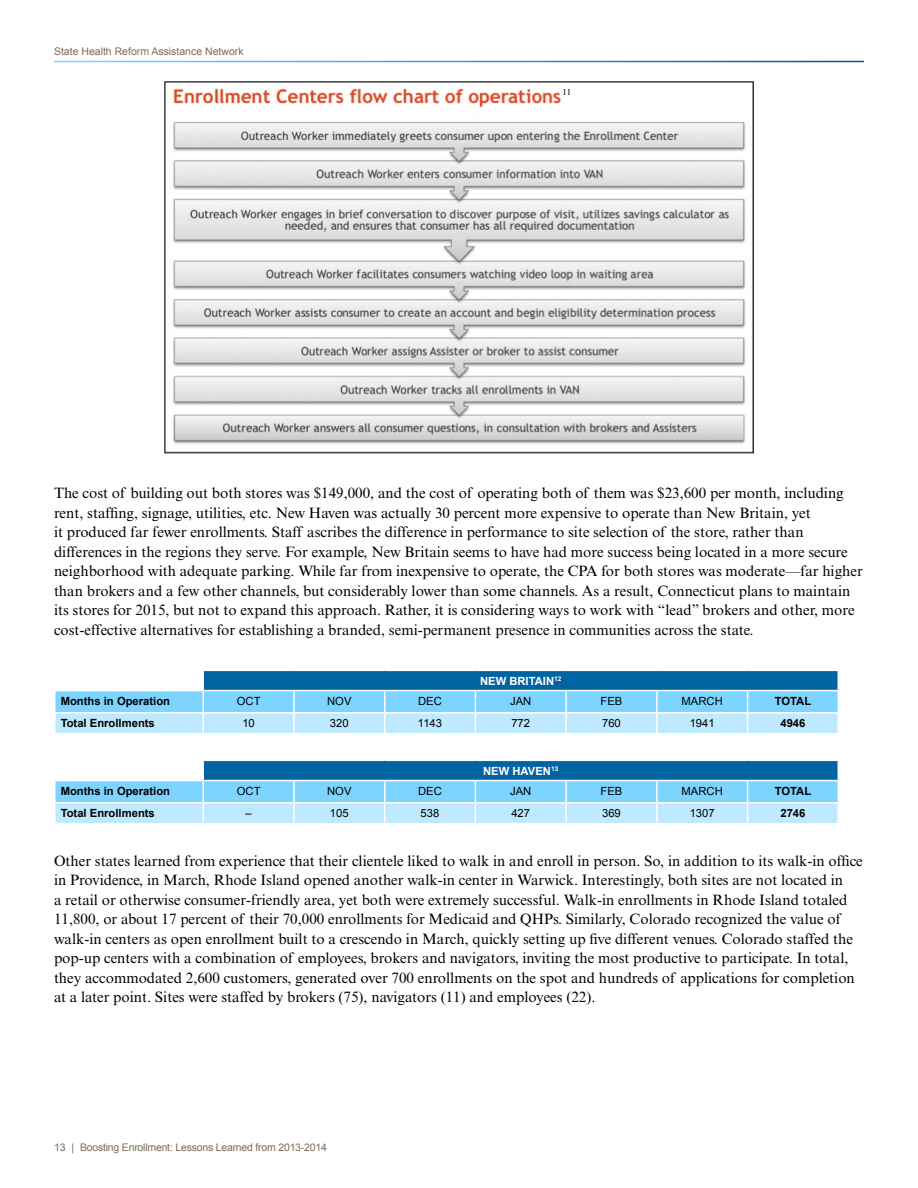
<style>
.page{position:relative;width:918px;height:1188px;background:#fff}
.page>*{position:absolute;margin:0;border:0;box-sizing:border-box;transform-origin:0 0}
.t1{font:15px/19.5px "Times New Roman MT Std";color:#000}
.t2{font:700 11.25px "Arial";color:#000}
.t3{font:11.25px "Arial";color:#000}
.t4{font:700 11.25px "Arial";color:#fff}
.t5{font:10.5px "Arial";letter-spacing:-.02em;color:#7c6a55}
.t6{font:10.5px "Arial";color:#7c6a55}
.t7{font:8.7px "Times New Roman MT Std";color:#000}
</style>
<div class="page">
<img style="left:165px;top:81px;width:588px;height:373px">
<svg style="left:55px;top:671px;width:784px;height:62px;background:#82c4e8"></svg>
<svg style="left:55px;top:761px;width:784px;height:62px;background:#82c4e8"></svg>
<p class="t6" style="left:54px;top:44px;width:191px">State Health Reform Assistance Network</p>
<p class="t7" style="left:563px;top:87px;width:10px">11</p>
<p class="t1" style="left:54px;top:483px;width:810px">The cost of building out both stores was $149,000, and the cost of operating both of them was $23,600 per month, including rent, staffing, signage, utilities, etc. New Haven was actually 30 percent more expensive to operate than New Britain, yet<br>it produced far fewer enrollments. Staff ascribes the difference in performance to site selection of the store, rather than differences in the regions they serve. For example, New Britain seems to have had more success being located in a more secure neighborhood with adequate parking. While far from inexpensive to operate, the CPA for both stores was moderate—far higher than brokers and a few other channels, but considerably lower than some channels. As a result, Connecticut plans to maintain its stores for 2015, but not to expand this approach. Rather, it is considering ways to work with “lead” brokers and other, more cost-effective alternatives for establishing a branded, semi-permanent presence in communities across the state.</p>
<p class="t4" style="left:480px;top:673px;width:83px">NEW BRITAIN<sup>12</sup></p>
<p class="t2" style="left:61px;top:693px;width:111px">Months in Operation</p>
<p class="t3" style="left:237px;top:693px;width:25px">OCT</p>
<p class="t3" style="left:327px;top:693px;width:26px">NOV</p>
<p class="t3" style="left:418px;top:693px;width:25px">DEC</p>
<p class="t3" style="left:510px;top:693px;width:23px">JAN</p>
<p class="t3" style="left:601px;top:693px;width:23px">FEB</p>
<p class="t3" style="left:682px;top:693px;width:43px">MARCH</p>
<p class="t2" style="left:775px;top:693px;width:38px">TOTAL</p>
<p class="t2" style="left:61px;top:716px;width:96px">Total Enrollments</p>
<p class="t3" style="left:242px;top:716px;width:14px">10</p>
<p class="t3" style="left:330px;top:716px;width:20px">320</p>
<p class="t3" style="left:418px;top:716px;width:26px">1143</p>
<p class="t3" style="left:511px;top:716px;width:20px">772</p>
<p class="t3" style="left:602px;top:716px;width:20px">760</p>
<p class="t3" style="left:690px;top:716px;width:27px">1941</p>
<p class="t2" style="left:780px;top:716px;width:27px">4946</p>
<p class="t4" style="left:483px;top:763px;width:77px">NEW HAVEN<sup>13</sup></p>
<p class="t2" style="left:61px;top:783px;width:111px">Months in Operation</p>
<p class="t3" style="left:237px;top:783px;width:25px">OCT</p>
<p class="t3" style="left:327px;top:783px;width:26px">NOV</p>
<p class="t3" style="left:418px;top:783px;width:25px">DEC</p>
<p class="t3" style="left:510px;top:783px;width:23px">JAN</p>
<p class="t3" style="left:601px;top:783px;width:23px">FEB</p>
<p class="t3" style="left:682px;top:783px;width:43px">MARCH</p>
<p class="t2" style="left:775px;top:783px;width:38px">TOTAL</p>
<p class="t2" style="left:61px;top:806px;width:96px">Total Enrollments</p>
<p class="t3" style="left:245px;top:806px;width:8px">–</p>
<p class="t3" style="left:330px;top:806px;width:20px">105</p>
<p class="t3" style="left:421px;top:806px;width:20px">538</p>
<p class="t3" style="left:511px;top:806px;width:20px">427</p>
<p class="t3" style="left:602px;top:806px;width:20px">369</p>
<p class="t3" style="left:690px;top:806px;width:27px">1307</p>
<p class="t2" style="left:780px;top:806px;width:27px">2746</p>
<p class="t1" style="left:54px;top:851px;width:810px">Other states learned from experience that their clientele liked to walk in and enroll in person. So, in addition to its walk-in office in Providence, in March, Rhode Island opened another walk-in center in Warwick. Interestingly, both sites are not located in<br>a retail or otherwise consumer-friendly area, yet both were extremely successful. Walk-in enrollments in Rhode Island totaled 11,800, or about 17 percent of their 70,000 enrollments for Medicaid and QHPs. Similarly, Colorado recognized the value of walk-in centers as open enrollment built to a crescendo in March, quickly setting up five different venues. Colorado staffed the pop-up centers with a combination of employees, brokers and navigators, inviting the most productive to participate. In total, they accommodated 2,600 customers, generated over 700 enrollments on the spot and hundreds of applications for completion at a later point. Sites were staffed by brokers (75), navigators (11) and employees (22).</p>
<p class="t5" style="left:54px;top:1140px;width:274px">13 | Boosting Enrollment: Lessons Learned from 2013-2014</p>
</div>
